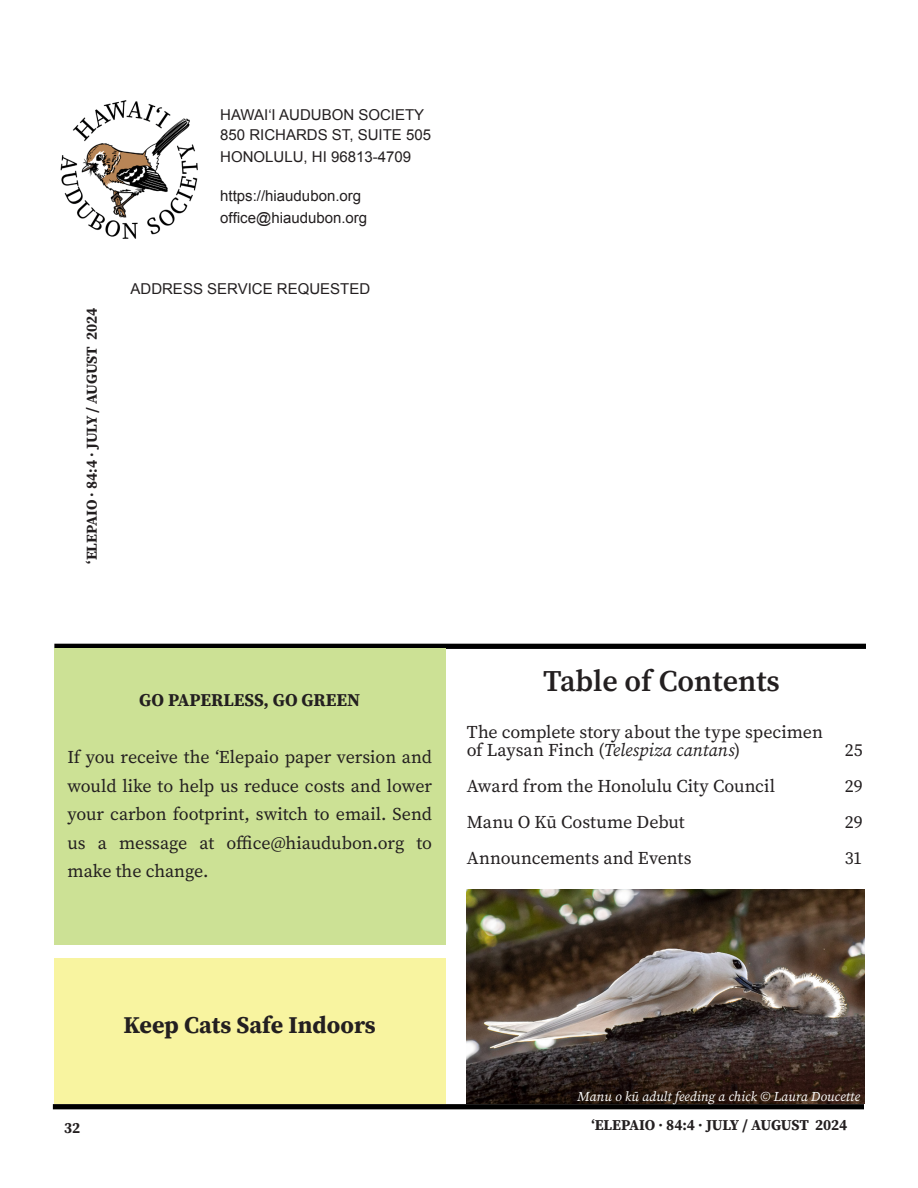
<style>
.page{position:relative;width:918px;height:1188px;background:#fff}
.page>*{position:absolute;margin:0;border:0;box-sizing:border-box;transform-origin:0 0}
.t1{font:600 30px "Source Serif 4";color:#231f20}
.t2{font:700 24px "Source Serif 4";color:#231f20}
.t3{font:18px/28.5px "Source Serif 4";color:#231f20;text-align:justify}
.t4{font:italic 18px "Source Serif 4";color:#231f20}
.t5{font:700 18px "Source Serif 4";color:#231f20}
.t6{font:15px "Arial";color:#231f20}
.t7{font:700 15px "Source Serif 4";letter-spacing:-.015em;color:#231f20}
.body_text{font:italic 13.5px "Source Serif 4";color:#fff}
.s1{font-style:normal}
</style>
<div class="page">
<div style="left:53px;top:1104px;width:811px;height:5px;background:#000"></div>
<div style="left:54px;top:644px;width:811px;height:5px;background:#000"></div>
<div style="left:54px;top:648px;width:392px;height:297px;background:#cce195"></div>
<img style="left:60px;top:100px;width:138px;height:139px">
<div style="left:54px;top:958px;width:392px;height:146px;background:#f8f4a0"></div>
<img style="left:467px;top:890px;width:397px;height:214px">
<p class="t6" style="left:220px;top:105px;width:205px">HAWAIʻI AUDUBON SOCIETY</p>
<p class="t6" style="left:220px;top:125px;width:212px">850 RICHARDS ST, SUITE 505</p>
<p class="t6" style="left:220px;top:146px;width:192px">HONOLULU, HI 96813-4709</p>
<p class="t6" style="left:220px;top:186px;width:142px">https://hiaudubon.org</p>
<p class="t6" style="left:220px;top:208px;width:148px">office@hiaudubon.org</p>
<p class="t7" style="left:81px;top:564px;width:257px;rotate:-90deg">‘ELEPAIO ∙ 84:4 ∙ JULY / AUGUST 2024</p>
<p class="t6" style="left:130px;top:279px;width:241px">ADDRESS SERVICE REQUESTED</p>
<p class="t5" style="left:139px;top:688px;width:223px">GO PAPERLESS, GO GREEN</p>
<p class="t3" style="left:68px;top:743px;width:366px">If you receive the ‘Elepaio paper version and would like to help us reduce costs and lower your carbon footprint, switch to email. Send us a message at office@hiaudubon.org to make the change.</p>
<p class="t1" style="left:543px;top:661px;width:238px">Table of Contents</p>
<p class="t3" style="left:467px;top:717px;width:358px">The complete story about the type specimen</p>
<p class="t4" style="left:467px;top:738px;width:275px"><span class="s1">of Laysan Finch (</span>Telespiza cantans<span class="s1">)</span></p>
<p class="t3" style="left:845px;top:735px;width:20px">25</p>
<p class="t3" style="left:467px;top:771px;width:310px">Award from the Honolulu City Council</p>
<p class="t3" style="left:845px;top:771px;width:19px">29</p>
<p class="t3" style="left:467px;top:807px;width:219px">Manu O Kū Costume Debut</p>
<p class="t3" style="left:845px;top:807px;width:19px">29</p>
<p class="t3" style="left:467px;top:843px;width:226px">Announcements and Events</p>
<p class="t3" style="left:845px;top:843px;width:19px">31</p>
<p class="t2" style="left:123px;top:1008px;width:254px">Keep Cats Safe Indoors</p>
<p class="body_text" style="left:578px;top:1087px;width:284px">Manu o kū adult feeding a chick © Laura Doucette</p>
<p class="t7" style="left:64px;top:1118px;width:18px">32</p>
<p class="t7" style="left:591px;top:1115px;width:257px">‘ELEPAIO ∙ 84:4 ∙ JULY / AUGUST 2024</p>
</div>
